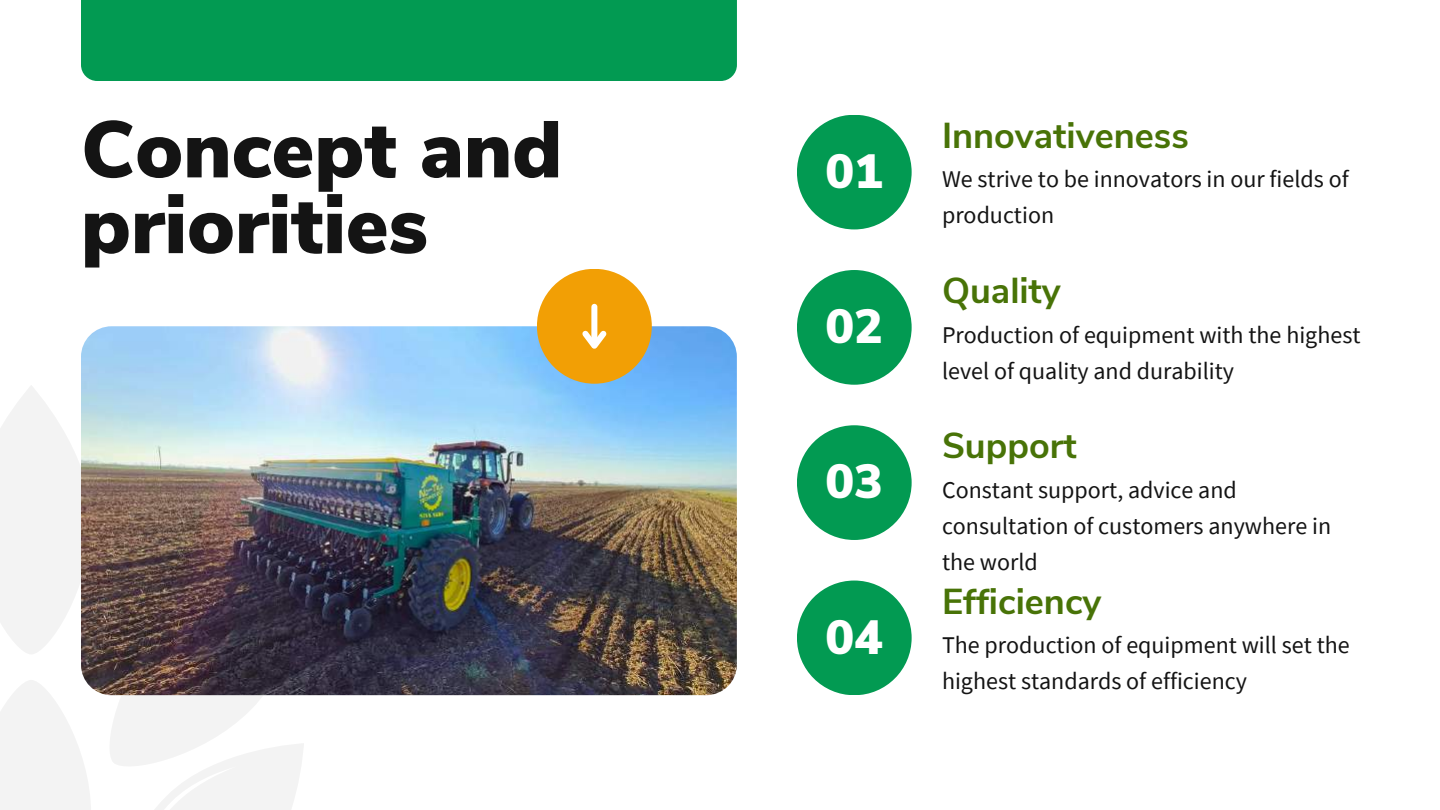
<style>
.page{position:relative;width:1440px;height:810px;background:#fff}
.page>*{position:absolute;margin:0;border:0;box-sizing:border-box;transform-origin:0 0}
.t1{font:900 80px/75.8px "Nunito Sans";color:#141414}
.t2{font:900 48px "Nunito Sans";color:#fff}
.t3{font:700 36px "Nunito Sans";color:#487307}
.t4{font:24px/36px "Source Sans Pro";color:#141414}
.s1{font-family:"Nunito Sans";font-weight:900;font-size:48px;color:#fff}
</style>
<div class="page">
<svg style="left:0;top:386px;width:81px;height:268px"></svg>
<svg style="left:0;top:680px;width:91px;height:130px"></svg>
<svg style="left:101px;top:693px;width:203px;height:117px"></svg>
<img style="left:81px;top:326px;width:656px;height:369px;border-radius:31px">
<div style="left:537px;top:269px;width:115px;height:115px;background:#f29f05;border-radius:50%"></div>
<div style="left:591px;top:307px;width:6px;height:37px;background:#fff"></div>
<svg style="left:582px;top:325px;width:25px;height:24px"></svg>
<div style="left:797px;top:115px;width:115px;height:114px;background:#029a52;border-radius:50%"></div>
<div style="left:797px;top:581px;width:115px;height:114px;background:#029a52;border-radius:50%"></div>
<div style="left:797px;top:425px;width:115px;height:115px;background:#029a52;border-radius:50%"></div>
<div style="left:797px;top:270px;width:115px;height:115px;background:#029a52;border-radius:50%"></div>
<div style="left:81px;top:0;width:656px;height:81px;background:#029a52"></div>
<h1 class="t1" style="left:81px;top:113px;width:483px">Concept and priorities</h1>
<h3 class="t3" style="left:942px;top:111px;width:248px">Innovativeness</h3>
<p class="t4" style="left:942px;top:161px;width:408px;text-indent:-117px"><span class="s1">01</span> We strive to be innovators in our fields of production</p>
<h2 class="t2" style="left:825px;top:295px;width:59px">02</h2>
<h2 class="t2" style="left:825px;top:450px;width:59px">03</h2>
<h2 class="t2" style="left:825px;top:605px;width:59px">04</h2>
<h3 class="t3" style="left:942px;top:267px;width:120px">Quality</h3>
<p class="t4" style="left:942px;top:316px;width:420px">Production of equipment with the highest level of quality and durability</p>
<h3 class="t3" style="left:942px;top:422px;width:136px">Support</h3>
<p class="t4" style="left:942px;top:471px;width:391px">Constant support, advice and consultation of customers anywhere in the world</p>
<h3 class="t3" style="left:942px;top:577px;width:161px">Efficiency</h3>
<p class="t4" style="left:942px;top:627px;width:409px">The production of equipment will set the highest standards of efficiency</p>
</div>
